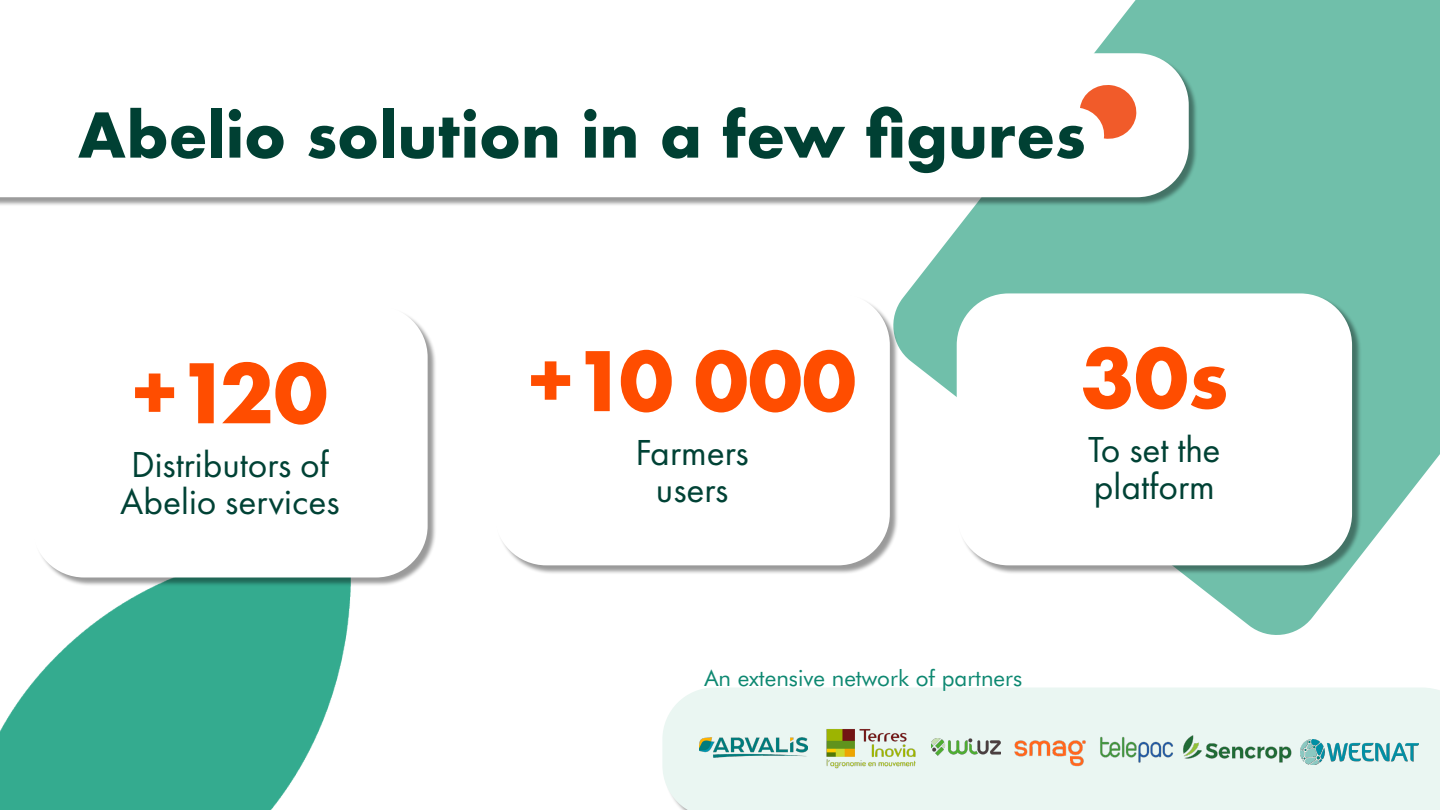
<style>
.page{position:relative;width:1440px;height:810px;background:#fff}
.page>*{position:absolute;margin:0;border:0;box-sizing:border-box;transform-origin:0 0}
.t1{font:700 90px "Futura PT";color:#ff4d00}
.t2{font:700 60px "Futura";color:#004033}
.t3{font:37.5px/37.5px "Futura PT";color:#004235}
.t4{font:22.5px "Futura BT";color:#0d8871}
</style>
<div class="page">
<svg style="left:899px;top:0;width:541px;height:635px;fill:#70bfaa"></svg>
<div style="left:0;top:54px;width:1198px;height:153px;background:#000;opacity:.4"></div>
<svg style="left:0;top:53px;width:1189px;height:144px"></svg>
<svg style="left:1080px;top:83px;width:58px;height:58px"></svg>
<img style="left:0;top:587px;width:350px;height:223px">
<div style="left:33px;top:307px;width:404px;height:280px;background:#000;opacity:.4"></div>
<div style="left:32px;top:306px;width:396px;height:271px;background:#fff;border-radius:52px"></div>
<div style="left:496px;top:295px;width:403px;height:280px;background:#000;opacity:.4"></div>
<div style="left:495px;top:293px;width:395px;height:272px;background:#fff;border-radius:52px"></div>
<div style="left:958px;top:295px;width:403px;height:280px;background:#000;opacity:.4"></div>
<div style="left:957px;top:293px;width:395px;height:272px;background:#fff;border-radius:52px"></div>
<div style="left:662px;top:688px;width:778px;height:122px;background:#eaf6f2"></div>
<img style="left:1012px;top:737px;width:77px;height:30px">
<img style="left:1182px;top:734px;width:111px;height:29px">
<img style="left:1300px;top:740px;width:118px;height:24px">
<img style="left:931px;top:734px;width:69px;height:30px">
<img style="left:699px;top:734px;width:108px;height:25px">
<img style="left:825px;top:727px;width:93px;height:44px">
<img style="left:1097px;top:734px;width:80px;height:31px">
<h2 class="t2" style="left:78px;top:92px;width:1009px">Abelio solution in a few figures</h2>
<h1 class="t1" style="left:132px;top:358px;width:197px">+120</h1>
<p class="t3" style="left:120px;top:448px;width:221px">Distributors of<br>Abelio services</p>
<h1 class="t1" style="left:528px;top:346px;width:330px">+10 000</h1>
<p class="t3" style="left:636px;top:436px;width:115px;text-align:center">Farmers users</p>
<h1 class="t1" style="left:1080px;top:342px;width:149px">30s</h1>
<p class="t3" style="left:1088px;top:433px;width:134px">To set the platform</p>
<p class="t4" style="left:704px;top:669px;width:319px">An extensive network of partners</p>
</div>
